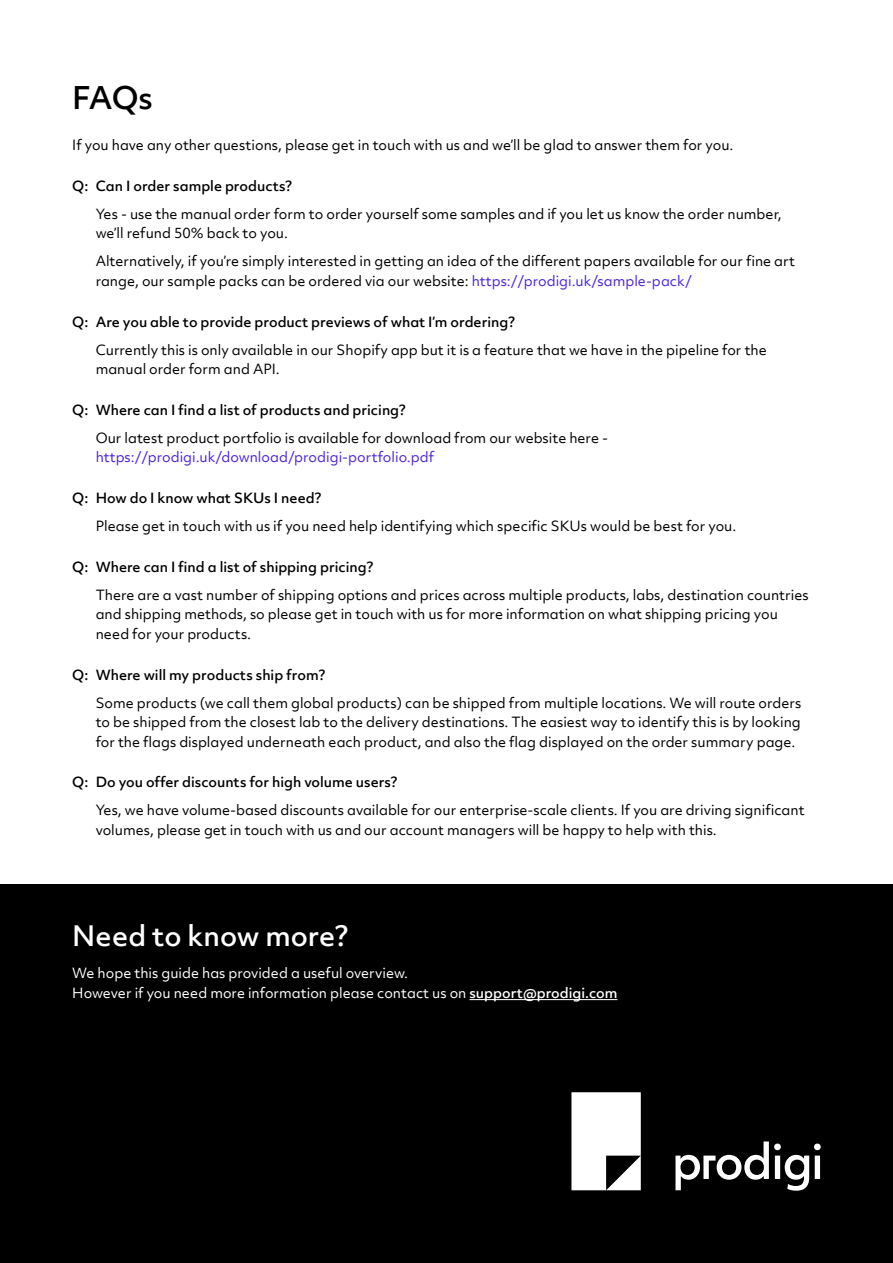
<style>
.page{position:relative;width:893px;height:1263px;background:#fff}
.page>*{position:absolute;margin:0;border:0;box-sizing:border-box;transform-origin:0 0}
.t1{font:500 30px "Objektiv Mk 2";color:#000}
.t2{font:500 27px "Objektiv Mk 2";color:#fff}
.t3{font:13.5px/19.5px "Objektiv Mk 2";color:#000}
.t4{font:500 13.5px "Objektiv Mk 2";color:#000}
.t5{font:13.5px/19.5px "Objektiv Mk 2";color:#fff}
.t6{font:13.5px "Objektiv Mk 2";color:#4d26d1}
.s1{color:#4d26d1}
.s2{font-weight:500}
</style>
<div class="page">
<div style="left:0;top:884px;width:893px;height:379px;background:#000"></div>
<hr style="left:469px;top:999px;width:148px;height:1px;background:#fff">
<svg style="left:571px;top:1092px;width:250px;height:99px"></svg>
<h1 class="t1" style="left:72px;top:77px;width:82px">FAQs</h1>
<p class="t3" style="left:72px;top:135px;width:663px">If you have any other questions, please get in touch with us and we’ll be glad to answer them for you.</p>
<p class="t4" style="left:72px;top:176px;width:221px">Q: Can I order sample products?</p>
<p class="t3" style="left:96px;top:204px;width:687px">Yes - use the manual order form to order yourself some samples and if you let us know the order number, we’ll refund 50% back to you.</p>
<p class="t3" style="left:96px;top:251px;width:701px">Alternatively, if you’re simply interested in getting an idea of the different papers available for our fine art range, our sample packs can be ordered via our website: <span class="s1">https://prodigi.uk/sample-pack/</span></p>
<p class="t4" style="left:72px;top:312px;width:444px">Q: Are you able to provide product previews of what I’m ordering?</p>
<p class="t3" style="left:96px;top:340px;width:673px">Currently this is only available in our Shopify app but it is a feature that we have in the pipeline for the manual order form and API.</p>
<p class="t4" style="left:72px;top:400px;width:335px">Q: Where can I find a list of products and pricing?</p>
<p class="t3" style="left:96px;top:428px;width:514px">Our latest product portfolio is available for download from our website here -</p>
<p class="t6" style="left:96px;top:448px;width:340px">https://prodigi.uk/download/prodigi-portfolio.pdf</p>
<p class="t4" style="left:72px;top:489px;width:251px">Q: How do I know what SKUs I need?</p>
<p class="t3" style="left:96px;top:516px;width:642px">Please get in touch with us if you need help identifying which specific SKUs would be best for you.</p>
<p class="t4" style="left:72px;top:557px;width:303px">Q: Where can I find a list of shipping pricing?</p>
<p class="t3" style="left:96px;top:585px;width:715px">There are a vast number of shipping options and prices across multiple products, labs, destination countries and shipping methods, so please get in touch with us for more information on what shipping pricing you need for your products.</p>
<p class="t4" style="left:72px;top:665px;width:255px">Q: Where will my products ship from?</p>
<p class="t3" style="left:96px;top:693px;width:707px;text-align:justify">Some products (we call them global products) can be shipped from multiple locations. We will route orders to be shipped from the closest lab to the delivery destinations. The easiest way to identify this is by looking for the flags displayed underneath each product, and also the flag displayed on the order summary page.</p>
<p class="t4" style="left:72px;top:773px;width:327px">Q: Do you offer discounts for high volume users?</p>
<p class="t3" style="left:96px;top:800px;width:710px">Yes, we have volume-based discounts available for our enterprise-scale clients. If you are driving significant volumes, please get in touch with us and our account managers will be happy to help with this.</p>
<h2 class="t2" style="left:72px;top:917px;width:278px">Need to know more?</h2>
<p class="t5" style="left:72px;top:963px;width:547px">We hope this guide has provided a useful overview.<br>However if you need more information please contact us on <span class="s2">support@prodigi.com</span></p>
</div>
